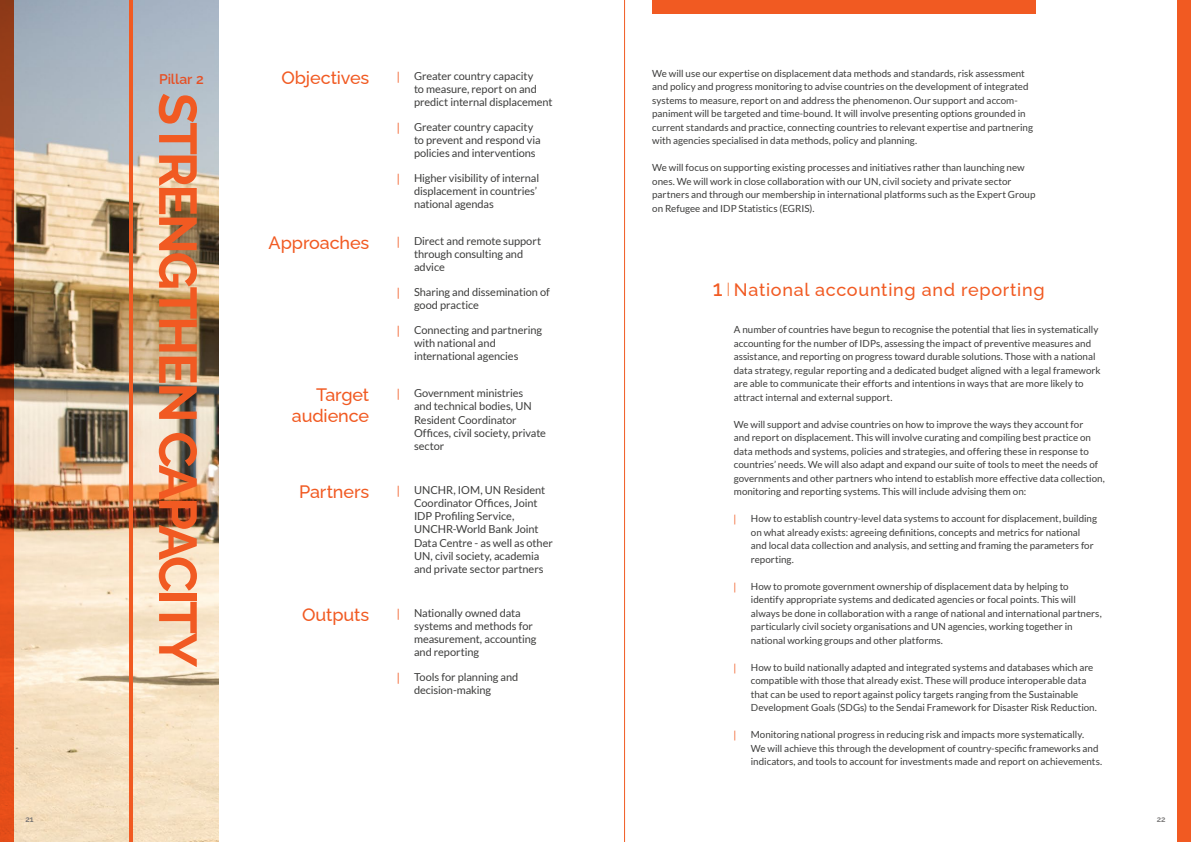
<style>
.page{position:relative;width:1191px;height:842px;background:#fff}
.page>*{position:absolute;margin:0;border:0;box-sizing:border-box;transform-origin:0 0}
.t1{font:700 53px "Raleway";letter-spacing:-.055em;color:#f15a22}
.t2{font:500 21.8px "Raleway";color:#f15a22}
.t3{font:500 18px/20.7px "Raleway";letter-spacing:-.005em;color:#f15a22;text-align:right}
.t4{font:500 18px "Raleway";letter-spacing:.04em;color:#f15a22}
.t5{font:600 14px "Raleway";letter-spacing:-.005em;color:#e65025}
.t6{font:11px/13.2px "Lato";letter-spacing:-.005em;color:#3d3d3c}
.t7{font:300 11px "Frutiger LT Std";color:#f15a22}
.t8{font:9.8px/13.5px "Lato";color:#3d3d3c}
.t9{font:300 9.8px "Frutiger LT Std";color:#f15a22}
.t10{font:600 8px "Raleway";color:#717070}
</style>
<div class="page">
<div style="left:1176px;top:0;width:15px;height:842px;background:#f15a22"></div>
<div style="left:652px;top:0;width:383px;height:14px;background:#f15a22"></div>
<hr style="left:624px;top:0;width:1px;height:842px;background:#f15a22">
<svg style="left:728px;top:283px;width:1px;height:13px"></svg>
<img style="left:14px;top:0;width:204px;height:842px">
<svg style="left:0;top:0;width:14px;height:842px"></svg>
<hr style="left:129px;top:0;width:4px;height:842px;background:#f15a22">
<h3 class="t5" style="left:159px;top:68px;width:46px">Pillar 2</h3>
<h3 class="t3" style="left:281px;top:65px;width:89px">Objectives</h3>
<p class="t7" style="left:397px;top:70px;width:4px">|</p>
<p class="t6" style="left:414px;top:69px;width:140px">Greater country capacity<br>to measure, report on and predict internal displacement</p>
<p class="t7" style="left:397px;top:121px;width:4px">|</p>
<p class="t6" style="left:414px;top:120px;width:128px">Greater country capacity to prevent and respond via policies and interventions</p>
<p class="t7" style="left:397px;top:172px;width:4px">|</p>
<p class="t6" style="left:414px;top:171px;width:127px">Higher visibility of internal displacement in countries’ national agendas</p>
<h3 class="t3" style="left:269px;top:230px;width:102px">Approaches</h3>
<p class="t7" style="left:397px;top:235px;width:4px">|</p>
<p class="t6" style="left:414px;top:234px;width:129px">Direct and remote support through consulting and advice</p>
<p class="t7" style="left:397px;top:286px;width:4px">|</p>
<p class="t6" style="left:414px;top:285px;width:137px">Sharing and dissemination of good practice</p>
<p class="t7" style="left:397px;top:323px;width:4px">|</p>
<p class="t6" style="left:414px;top:323px;width:130px">Connecting and partnering with national and international agencies</p>
<h3 class="t3" style="left:292px;top:382px;width:79px">Target audience</h3>
<p class="t7" style="left:397px;top:387px;width:4px">|</p>
<p class="t6" style="left:414px;top:386px;width:134px">Government ministries<br>and technical bodies, UN<br>Resident Coordinator<br>Offices, civil society, private sector</p>
<h3 class="t3" style="left:299px;top:479px;width:72px">Partners</h3>
<p class="t7" style="left:397px;top:484px;width:4px">|</p>
<p class="t6" style="left:414px;top:483px;width:140px">UNCHR, IOM, UN Resident<br>Coordinator Offices, Joint<br>IDP Profiling Service,<br>UNCHR-World Bank Joint<br>Data Centre - as well as other<br>UN, civil society, academia and private sector partners</p>
<p class="t7" style="left:397px;top:607px;width:4px">|</p>
<p class="t6" style="left:414px;top:606px;width:124px">Nationally owned data systems and methods for measurement, accounting and reporting</p>
<p class="t7" style="left:397px;top:671px;width:4px">|</p>
<p class="t6" style="left:414px;top:670px;width:106px">Tools for planning and decision-making</p>
<h1 class="t1" style="left:220px;top:93px;width:576px;rotate:90deg">STRENGTHEN CAPACITY</h1>
<h3 class="t3" style="left:302px;top:602px;width:69px">Outputs</h3>
<p class="t8" style="left:652px;top:66px;width:382px">We will use our expertise on displacement data methods and standards, risk assessment and policy and progress monitoring to advise countries on the development of integrated systems to measure, report on and address the phenomenon. Our support and accom&shy;paniment will be targeted and time-bound. It will involve presenting options grounded in current standards and practice, connecting countries to relevant expertise and partnering with agencies specialised in data methods, policy and planning.</p>
<p class="t8" style="left:652px;top:161px;width:385px">We will focus on supporting existing processes and initiatives rather than launching new ones. We will work in close collaboration with our UN, civil society and private sector partners and through our membership in international platforms such as the Expert Group on Refugee and IDP Statistics (EGRIS).</p>
<h2 class="t2" style="left:712px;top:271px;width:11px">1</h2>
<h3 class="t4" style="left:734px;top:275px;width:312px">National accounting and reporting</h3>
<p class="t8" style="left:734px;top:323px;width:368px">A number of countries have begun to recognise the potential that lies in systematically accounting for the number of IDPs, assessing the impact of preventive measures and assistance, and reporting on progress toward durable solutions. Those with a national data strategy, regular reporting and a dedicated budget aligned with a legal framework are able to communicate their efforts and intentions in ways that are more likely to attract internal and external support.</p>
<p class="t8" style="left:734px;top:417px;width:372px">We will support and advise countries on how to improve the ways they account for<br>and report on displacement. This will involve curating and compiling best practice on data methods and systems, policies and strategies, and offering these in response to countries’ needs. We will also adapt and expand our suite of tools to meet the needs of governments and other partners who intend to establish more effective data collection, monitoring and reporting systems. This will include advising them on:</p>
<p class="t9" style="left:734px;top:513px;width:4px">|</p>
<p class="t8" style="left:751px;top:512px;width:348px">How to establish country-level data systems to account for displacement, building on what already exists: agreeing definitions, concepts and metrics for national and local data collection and analysis, and setting and framing the parameters for reporting.</p>
<p class="t9" style="left:734px;top:581px;width:4px">|</p>
<p class="t8" style="left:751px;top:579px;width:352px">How to promote government ownership of displacement data by helping to identify appropriate systems and dedicated agencies or focal points. This will always be done in collaboration with a range of national and international partners, particularly civil society organisations and UN agencies, working together in national working groups and other platforms.</p>
<p class="t9" style="left:734px;top:662px;width:4px">|</p>
<p class="t8" style="left:751px;top:660px;width:347px">How to build nationally adapted and integrated systems and databases which are compatible with those that already exist. These will produce interoperable data that can be used to report against policy targets ranging from the Sustainable Development Goals (SDGs) to the Sendai Framework for Disaster Risk Reduction.</p>
<p class="t9" style="left:734px;top:729px;width:4px">|</p>
<p class="t8" style="left:751px;top:728px;width:353px">Monitoring national progress in reducing risk and impacts more systematically.<br>We will achieve this through the development of country-specific frameworks and indicators, and tools to account for investments made and report on achievements.</p>
<p class="t10" style="left:26px;top:813px;width:10px">21</p>
<p class="t10" style="left:1156px;top:813px;width:10px">22</p>
</div>
